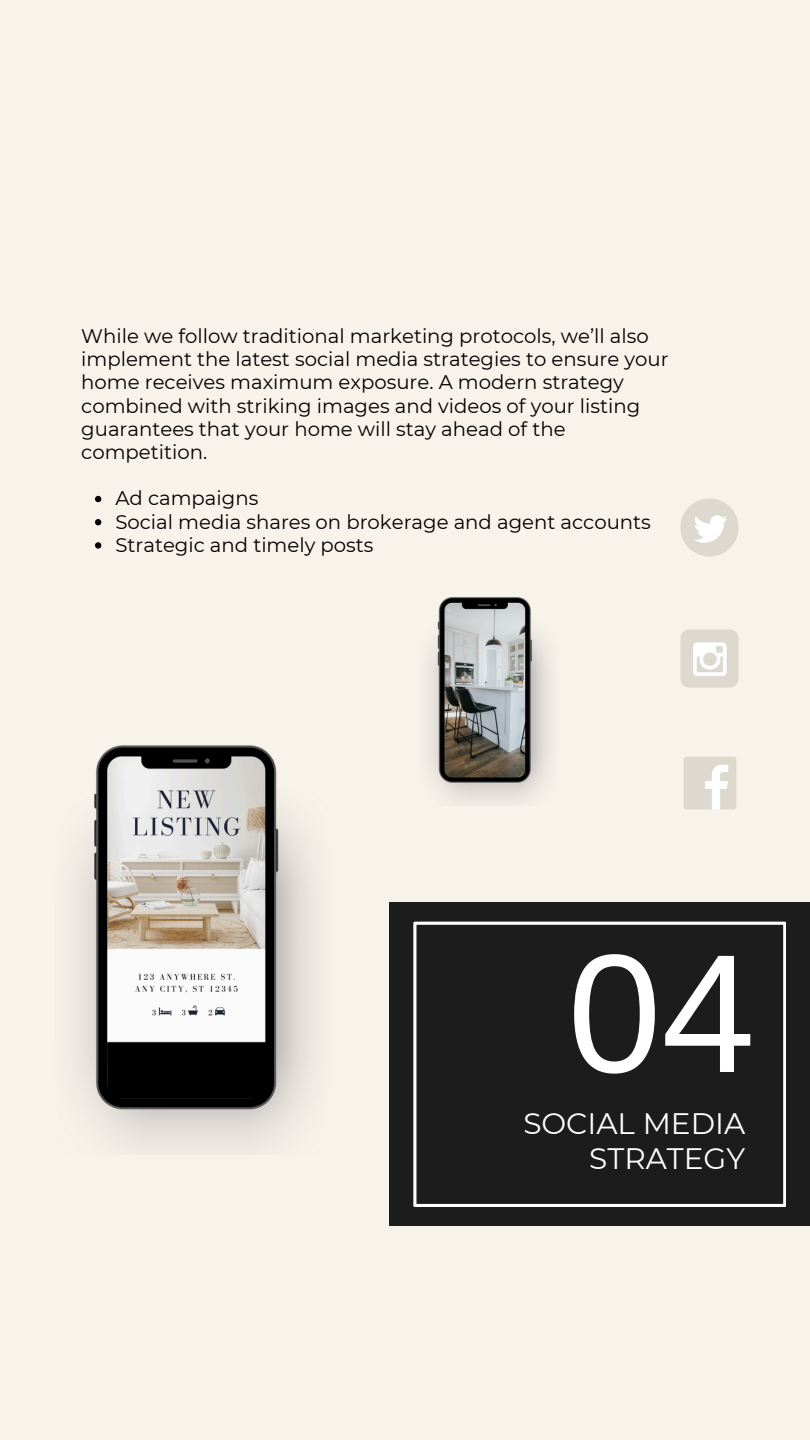
<style>
.page{position:relative;width:810px;height:1440px;background:#f7f2ea}
.page>*{position:absolute;margin:0;border:0;box-sizing:border-box;transform-origin:0 0}
.t1{font:168.8px "Arimo";color:#fff}
.t2{font:29.5px/34.8px "Montserrat";color:#fff;text-align:right}
.t3{font:19.7px/23.2px "Montserrat";color:#000}
</style>
<div class="page">
<svg style="left:95px;top:496px;width:6px;height:6px"></svg>
<svg style="left:95px;top:519px;width:6px;height:6px"></svg>
<svg style="left:95px;top:542px;width:6px;height:7px"></svg>
<div style="left:390px;top:902px;width:420px;height:324px;background:#1c1c1c"></div>
<svg style="left:413px;top:922px;width:373px;height:285px"></svg>
<img style="left:683px;top:756px;width:54px;height:54px">
<img style="left:680px;top:629px;width:59px;height:59px">
<img style="left:680px;top:498px;width:59px;height:59px">
<img style="left:76px;top:745px;width:339px;height:410px">
<img style="left:370px;top:597px;width:180px;height:208px">
<p class="t3" style="left:81px;top:324px;width:589px">While we follow traditional marketing protocols, we’ll also implement the latest social media strategies to ensure your home receives maximum exposure. A modern strategy combined with striking images and videos of your listing guarantees that your home will stay ahead of the competition.</p>
<p class="t3" style="left:115px;top:487px;width:144px">Ad campaigns</p>
<p class="t3" style="left:115px;top:510px;width:537px">Social media shares on brokerage and agent accounts</p>
<p class="t3" style="left:115px;top:533px;width:259px">Strategic and timely posts</p>
<p class="t1" style="left:568px;top:919px;width:189px">04</p>
<p class="t2" style="left:523px;top:1106px;width:223px">SOCIAL MEDIA<br>STRATEGY</p>
</div>
